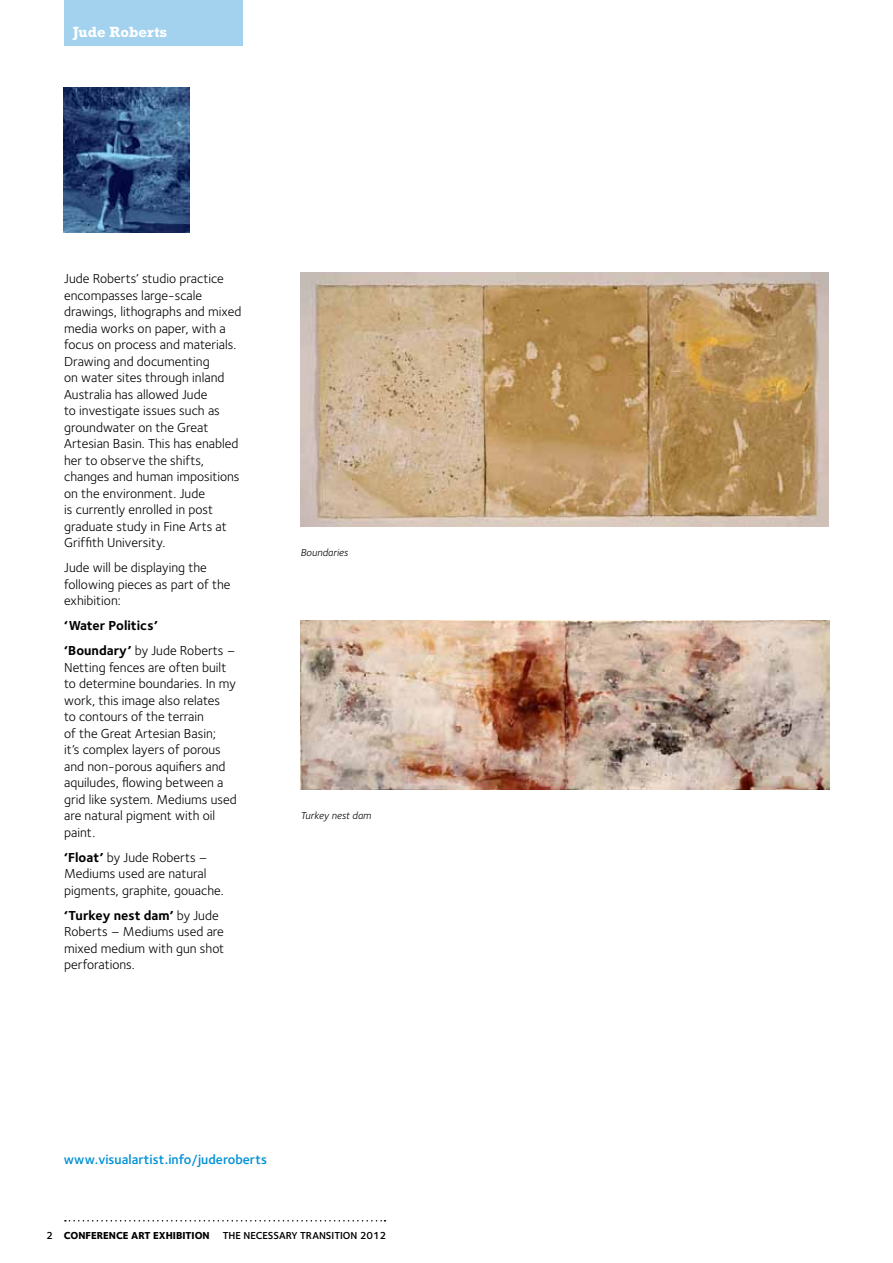
<style>
.page{position:relative;width:893px;height:1263px;background:#fff}
.page>*{position:absolute;margin:0;border:0;box-sizing:border-box;transform-origin:0 0}
.t1{font:700 15px "Rockwell Std";color:#fff}
.t2{font:13.5px/16.5px "Foundry Sterling";color:#000}
.t3{font:700 13.5px/25px "Foundry Sterling";color:#000}
.t4{font:600 13.5px "Foundry Sterling";color:#0091d5}
.t5{font:600 10.5px "Foundry Sterling";color:#000}
.t6{font:italic 10.5px "Foundry Sterling";color:#000}
.s1{font-weight:400}
.s2{font-weight:700}
.s3{font-weight:800}
</style>
<div class="page">
<svg style="left:65px;top:1220px;width:320px;height:1px"></svg>
<div style="left:64px;top:0;width:178px;height:45px;background:#a3d2ee"></div>
<img style="left:64px;top:87px;width:125px;height:146px">
<img style="left:300px;top:273px;width:529px;height:253px">
<img style="left:300px;top:621px;width:529px;height:169px">
<p class="t1" style="left:73px;top:23px;width:96px">Jude Roberts</p>
<p class="t2" style="left:64px;top:270px;width:179px">Jude Roberts’ studio practice encompasses large-scale drawings, lithographs and mixed media works on paper, with a focus on process and materials.<br>Drawing and documenting<br>on water sites through inland<br>Australia has allowed Jude<br>to investigate issues such as groundwater on the Great<br>Artesian Basin. This has enabled her to observe the shifts, changes and human impositions on the environment. Jude<br>is currently enrolled in post graduate study in Fine Arts at<br>Griffith University.</p>
<p class="t2" style="left:64px;top:559px;width:168px">Jude will be displaying the following pieces as part of the exhibition:</p>
<p class="t3" style="left:64px;top:613px;width:173px">‘Water Politics’<br>‘Boundary’ <span class="s1">by Jude Roberts –</span></p>
<p class="t2" style="left:64px;top:659px;width:174px">Netting fences are often built to determine boundaries. In my work, this image also relates<br>to contours of the terrain<br>of the Great Artesian Basin;<br>it’s complex layers of porous and non-porous aquifiers and aquiludes, flowing between a grid like system. Mediums used are natural pigment with oil paint.</p>
<p class="t2" style="left:64px;top:849px;width:161px"><span class="s2">‘Float’</span> by Jude Roberts –<br>Mediums used are natural pigments, graphite, gouache.</p>
<p class="t2" style="left:64px;top:907px;width:161px"><span class="s2">‘Turkey nest dam’</span> by Jude<br>Roberts – Mediums used are mixed medium with gun shot perforations.</p>
<p class="t6" style="left:300px;top:546px;width:49px">Boundaries</p>
<p class="t6" style="left:300px;top:809px;width:72px">Turkey nest dam</p>
<p class="t4" style="left:64px;top:1152px;width:205px">www.visualartist.info/juderoberts</p>
<p class="t5" style="left:47px;top:1229px;width:341px">2 <span class="s3">CONFERENCE ART EXHIBITION</span> The Necessary Transition 2012</p>
</div>
